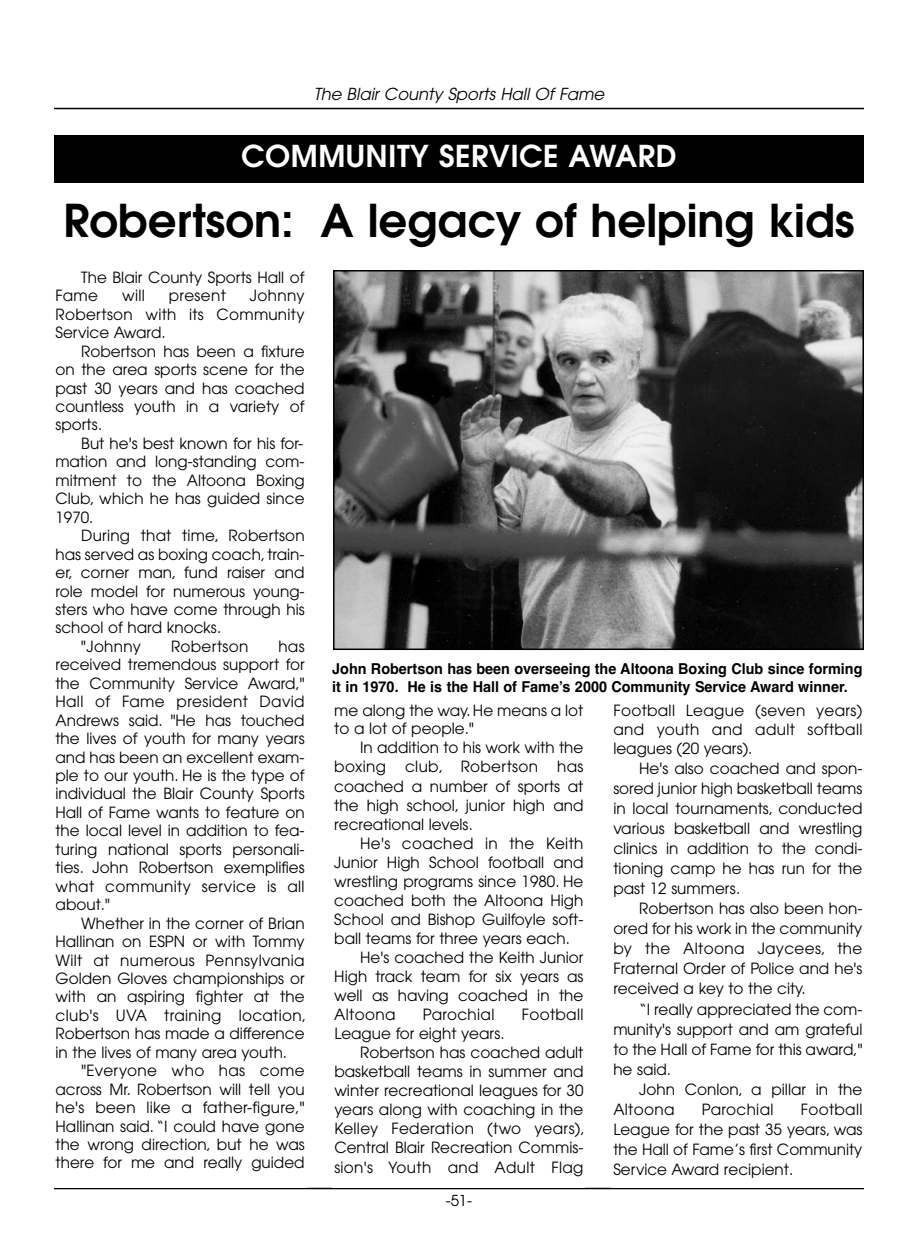
<style>
.page{position:relative;width:918px;height:1242px;background:#fff}
.page>*{position:absolute;margin:0;border:0;box-sizing:border-box;transform-origin:0 0}
.t1{font:600 45px "Avant Garde";color:#000}
.t2{font:600 30px "Avant Garde";letter-spacing:.015em;color:#fff}
.t3{font:italic 16.5px "Avant Garde";color:#000}
.t4{font:15.3px/18.5px "Avant Garde";color:#000;text-align:justify}
.t5{font:15.3px "Avant Garde";letter-spacing:.02em;color:#000}
.t6{font:700 15px/18px "Helvetica";color:#000;scale:.96 1}
.t7{font:15px "Avant Garde";color:#000}
</style>
<div class="page">
<hr style="left:54px;top:108px;width:810px;height:1px;background:#000">
<hr style="left:54px;top:1188px;width:810px;height:1px;background:#000">
<img style="left:336px;top:273px;width:525px;height:374px">
<div style="left:333px;top:270px;width:531px;height:380px;border:2px solid #000"></div>
<div style="left:54px;top:135px;width:810px;height:47px;background:#000"></div>
<p class="t3" style="left:314px;top:88px;width:292px">The Blair County Sports Hall Of Fame</p>
<h2 class="t2" style="left:241px;top:145px;width:437px">COMMUNITY SERVICE AWARD</h2>
<h1 class="t1" style="left:63px;top:204px;width:793px">Robertson: A legacy of helping kids</h1>
<p class="t4" style="left:55px;top:269px;width:251px;text-indent:26px">The Blair County Sports Hall of<br>Fame</p>
<p class="t4" style="left:55px;top:288px;width:251px;text-indent:194px">Johnny Robertson with its Community Service Award.</p>
<p class="t4" style="left:55px;top:343px;width:251px;text-indent:26px">Robertson has been a fixture on the area sports scene for the past 30 years and has coached countless youth in a variety of sports.</p>
<p class="t4" style="left:55px;top:435px;width:251px;text-indent:26px">But he's best known for his for&shy;mation and long-standing com&shy;mitment to the Altoona Boxing Club, which he has guided since 1970.</p>
<p class="t4" style="left:81px;top:528px;width:225px">During that time, Robertson</p>
<p class="t4" style="left:55px;top:546px;width:251px">has served as boxing coach,train-</p>
<p class="t4" style="left:55px;top:565px;width:251px">er, corner man, fund raiser and</p>
<p class="t4" style="left:55px;top:583px;width:251px">role model for numerous young-</p>
<p class="t4" style="left:55px;top:602px;width:251px">sters who have come through his</p>
<p class="t4" style="left:55px;top:620px;width:167px">school of hard knocks.</p>
<p class="t4" style="left:81px;top:638px;width:61px">"Johnny</p>
<p class="t5" style="left:171px;top:641px;width:79px">Robertson</p>
<p class="t4" style="left:122px;top:288px;width:24px">will</p>
<p class="t5" style="left:169px;top:290px;width:59px">present</p>
<p class="t4" style="left:55px;top:638px;width:251px;text-indent:223px">has received tremendous support for the Community Service Award," Hall of Fame president David Andrews said. "He has touched the lives of youth for many years and has been an excellent exam&shy;ple to our youth. He is the type of individual the Blair County Sports Hall of Fame wants to feature on the local level in addition to fea&shy;turing national sports personali&shy;ties. John Robertson exemplifies what community service is all about."</p>
<p class="t4" style="left:56px;top:915px;width:252px;text-indent:26px">Whether in the corner of Brian Hallinan on ESPN or with Tommy Wilt at numerous Pennsylvania Golden Gloves championships or with an aspiring fighter at the club's UVA training location, Robertson has made a difference in the lives of many area youth.</p>
<p class="t4" style="left:56px;top:1063px;width:251px;text-indent:26px">"Everyone who has come across Mr. Robertson will tell you he's been like a father-figure," Hallinan said. “I could have gone the wrong direction, but he was there for me and really guided</p>
<p class="t6" style="left:332px;top:660px;width:554px">John Robertson has been overseeing the Altoona Boxing Club since forming it in 1970. He is the Hall of Fame’s 2000 Community Service Award winner.</p>
<p class="t4" style="left:334px;top:702px;width:251px">me along the way.He means a lot to a lot of people."</p>
<p class="t4" style="left:334px;top:740px;width:251px;line-height:19px;text-indent:26px">In addition to his work with the boxing club, Robertson has coached a number of sports at the high school, junior high and recreational levels.</p>
<p class="t5" style="left:360px;top:837px;width:225px">He's coached in the Keith</p>
<p class="t4" style="left:334px;top:854px;width:251px">Junior High School football and</p>
<p class="t4" style="left:334px;top:873px;width:251px">wrestling programs since 1980. He</p>
<p class="t4" style="left:334px;top:892px;width:251px">coached both the Altoona High</p>
<p class="t4" style="left:334px;top:911px;width:251px">School and Bishop Guilfoyle soft-</p>
<p class="t4" style="left:334px;top:930px;width:237px">ball teams for three years each.</p>
<p class="t4" style="left:360px;top:950px;width:225px">He's coached the Keith Junior</p>
<p class="t4" style="left:334px;top:969px;width:251px">High track team for six years as</p>
<p class="t4" style="left:334px;top:988px;width:251px">well as having coached in the</p>
<p class="t5" style="left:334px;top:1009px;width:63px">Altoona</p>
<p class="t5" style="left:423px;top:1009px;width:73px">Parochial</p>
<p class="t5" style="left:522px;top:1009px;width:63px">Football</p>
<p class="t4" style="left:334px;top:1026px;width:172px">League for eight years.</p>
<p class="t4" style="left:360px;top:1045px;width:225px">Robertson has coached adult</p>
<p class="t4" style="left:334px;top:1064px;width:251px">basketball teams in summer and</p>
<p class="t4" style="left:334px;top:1083px;width:251px">winter recreational leagues for 30</p>
<p class="t4" style="left:334px;top:1102px;width:251px">years along with coaching in the</p>
<p class="t5" style="left:334px;top:1123px;width:252px">Kelley Federation (two years),</p>
<p class="t4" style="left:334px;top:1140px;width:251px">Central Blair Recreation Commis-</p>
<p class="t5" style="left:334px;top:1161px;width:251px">sion's Youth and Adult Flag</p>
<p class="t7" style="left:446px;top:1195px;width:28px">-51-</p>
<p class="t4" style="left:613px;top:702px;width:251px;line-height:19px">Football League (seven years) and youth and adult softball leagues (20 years).</p>
<p class="t4" style="left:613px;top:760px;width:251px;line-height:20.1px;text-indent:26px">He's also coached and spon&shy;sored junior high basketball teams in local tournaments, conducted various basketball and wrestling clinics in addition to the condi&shy;tioning camp he has run for the past 12 summers.</p>
<p class="t4" style="left:613px;top:900px;width:251px;line-height:20.1px;text-indent:26px">Robertson has also been hon&shy;ored for his work in the community by the Altoona Jaycees, the Fraternal Order of Police and he's received a key to the city.</p>
<p class="t4" style="left:613px;top:1000px;width:251px;line-height:20.1px;text-indent:26px">“I really appreciated the com&shy;munity's support and am grateful to the Hall of Fame for this award," he said.</p>
<p class="t4" style="left:613px;top:1080px;width:251px;line-height:20.1px;text-indent:26px">John Conlon, a pillar in the<br>Altoona</p>
<p class="t4" style="left:613px;top:1100px;width:251px;line-height:20.1px;text-indent:187px">Football League for the past 35 years, was the Hall of Fame’s first Community Service Award recipient.</p>
<p class="t5" style="left:702px;top:1103px;width:73px">Parochial</p>
</div>
